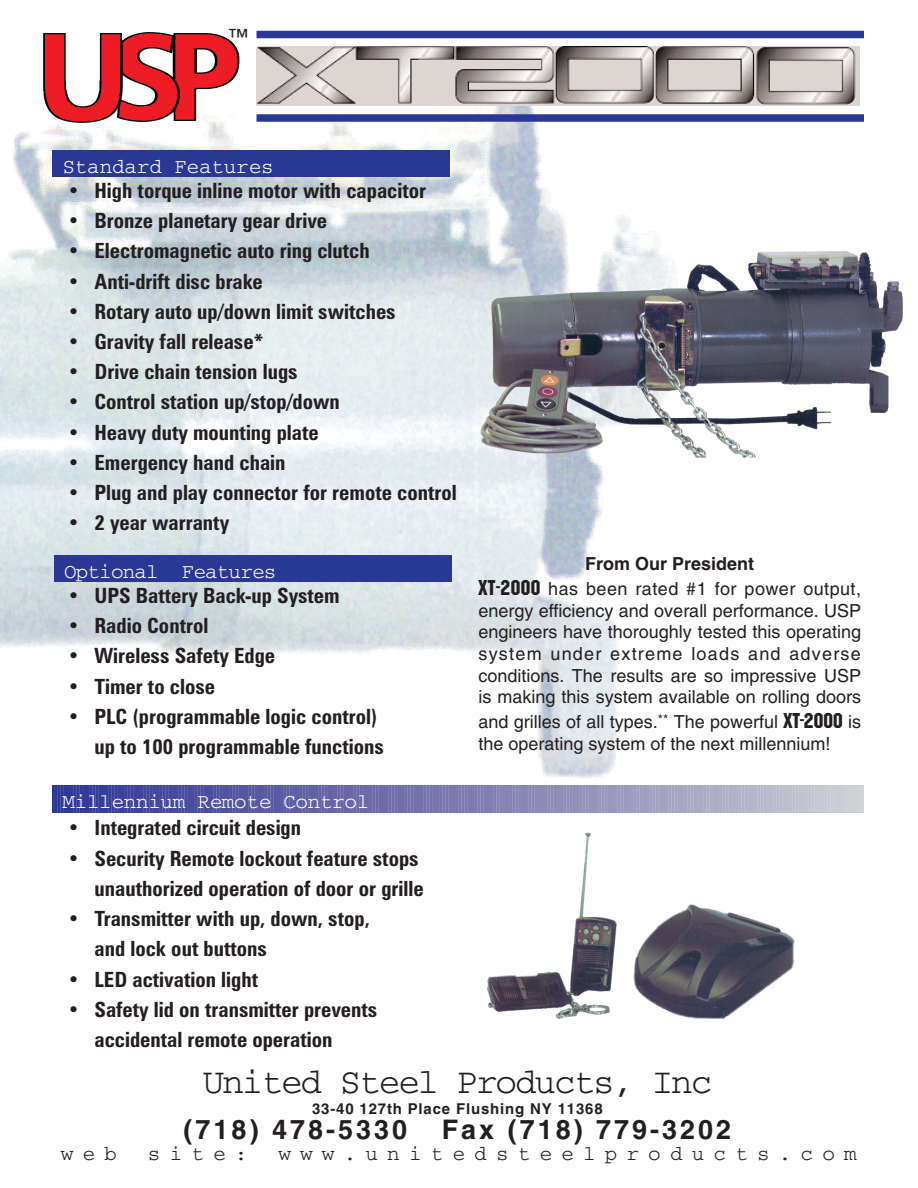
<style>
.page{position:relative;width:918px;height:1188px;background:#fff}
.page>*{position:absolute;margin:0;border:0;box-sizing:border-box;transform-origin:0 0}
.t1{font:36px "Courier";letter-spacing:-.06em;color:#231f20}
.t2{font:700 27px "Helvetica";letter-spacing:.11em;color:#231f20}
.t3{font:700 condensed 21px/30.2px "Zurich BT";color:#231f20}
.t4{font:21px "Courier";letter-spacing:-.015em;color:#fff}
.t5{font:21px "Courier";letter-spacing:.435em;color:#231f20}
.t6{font:21px "Courier";letter-spacing:-.04em;color:#fff}
.t7{font:21px "Helvetica";color:#231f20}
.t8{font:18px/21.6px "Helvetica";color:#231f20;text-align:justify}
.t9{font:18px/25px "Helvetica";letter-spacing:.025em;color:#231f20;text-align:center}
.t10{font:700 15px "Helvetica";letter-spacing:.055em;color:#231f20}
.s1{font-weight:700}
.s2{font-family:"Machine TT";font-size:21px}
</style>
<div class="page">
<img style="left:0;top:105px;width:903px;height:674px">
<div style="left:52px;top:150px;width:398px;height:27px;background:#293795"></div>
<img style="left:487px;top:832px;width:308px;height:187px">
<div style="left:54px;top:555px;width:398px;height:27px;background:#293795"></div>
<svg style="left:52px;top:785px;width:812px;height:27px;background:#7f80b3"></svg>
<img style="left:256px;top:47px;width:604px;height:58px">
<svg style="left:43px;top:32px;width:196px;height:91px"></svg>
<div style="left:256px;top:114px;width:608px;height:8px;background:#293795"></div>
<div style="left:256px;top:31px;width:608px;height:7px;background:#293795"></div>
<p class="t7" style="left:228px;top:29px;width:22px">™</p>
<p class="t4" style="left:63px;top:159px;width:213px">Standard Features</p>
<p class="t3" style="left:68px;top:176px;width:360px">• High torque inline motor with capacitor</p>
<p class="t3" style="left:68px;top:206px;width:261px">• Bronze planetary gear drive</p>
<p class="t3" style="left:68px;top:236px;width:304px">• Electromagnetic auto ring clutch</p>
<p class="t3" style="left:68px;top:266px;width:197px">• Anti-drift disc brake</p>
<p class="t3" style="left:68px;top:296px;width:330px">• Rotary auto up/down limit switches</p>
<p class="t3" style="left:68px;top:327px;width:198px">• Gravity fall release*</p>
<p class="t3" style="left:68px;top:357px;width:232px">• Drive chain tension lugs</p>
<p class="t3" style="left:68px;top:387px;width:274px">• Control station up/stop/down</p>
<p class="t3" style="left:68px;top:417px;width:253px">• Heavy duty mounting plate</p>
<p class="t3" style="left:68px;top:448px;width:220px">• Emergency hand chain</p>
<p class="t3" style="left:68px;top:478px;width:391px">• Plug and play connector for remote control</p>
<p class="t3" style="left:68px;top:508px;width:163px">• 2 year warranty</p>
<p class="t6" style="left:64px;top:564px;width:214px">Optional Features</p>
<p class="t3" style="left:68px;top:581px;width:274px">• UPS Battery Back-up System</p>
<p class="t3" style="left:68px;top:611px;width:142px">• Radio Control</p>
<p class="t3" style="left:68px;top:641px;width:209px">• Wireless Safety Edge</p>
<p class="t3" style="left:68px;top:671px;width:149px">• Timer to close</p>
<p class="t3" style="left:94px;top:701px;width:291px;text-indent:-27px">• PLC (programmable logic control) up to 100 programmable functions</p>
<p class="t4" style="left:63px;top:795px;width:308px">Millennium Remote Control</p>
<p class="t3" style="left:68px;top:813px;width:235px">• Integrated circuit design</p>
<p class="t3" style="left:68px;top:843px;width:358px;text-align:right">• Security Remote lockout feature stops unauthorized operation of door or grille</p>
<p class="t3" style="left:94px;top:904px;width:277px;text-indent:-27px">• Transmitter with up, down, stop, and lock out buttons</p>
<p class="t3" style="left:68px;top:964px;width:192px">• LED activation light</p>
<p class="t3" style="left:94px;top:994px;width:284px;text-indent:-27px">• Safety lid on transmitter prevents accidental remote operation</p>
<p class="t9" style="left:478px;top:552px;width:384px"><span class="s1">From Our President<br></span><span class="s2">XT-2000</span> has been rated #1 for power output,</p>
<p class="t8" style="left:478px;top:601px;width:384px">energy efficiency and overall performance. USP engineers have thoroughly tested this operating system under extreme loads and adverse conditions. The results are so impressive USP is making this system available on rolling doors</p>
<p class="t8" style="left:478px;top:713px;width:384px;line-height:22px">and grilles of all types.<sup>**</sup> The powerful <span class="s2">XT-2000</span> is the operating system of the next millennium!</p>
<h1 class="t1" style="left:203px;top:1070px;width:511px">United Steel Products, Inc</h1>
<p class="t10" style="left:312px;top:1103px;width:292px">33-40 127th Place Flushing NY 11368</p>
<p class="t2" style="left:184px;top:1119px;width:225px">(718) 478-5330</p>
<p class="t2" style="left:442px;top:1119px;width:291px">Fax (718) 779-3202</p>
<p class="t5" style="left:61px;top:1146px;width:58px">web</p>
<p class="t5" style="left:148px;top:1146px;width:101px">site:</p>
<p class="t5" style="left:278px;top:1146px;width:580px">www.unitedsteelproducts.com</p>
</div>
